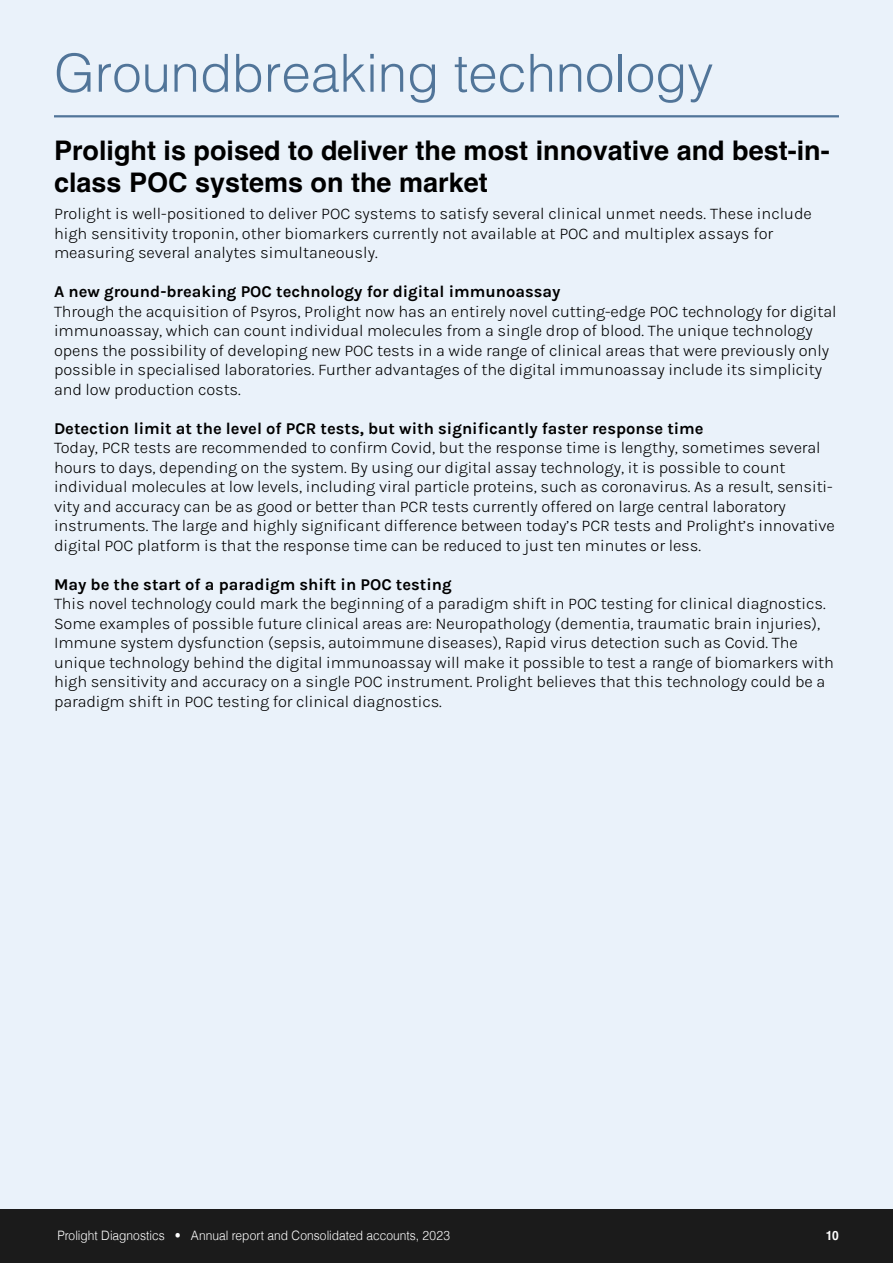
<style>
.page{position:relative;width:893px;height:1263px;background:#fff}
.page>*{position:absolute;margin:0;border:0;box-sizing:border-box;transform-origin:0 0}
.t1{font:300 52.5px "Helvetica";color:#517599}
.t2{font:700 27px/32.4px "Helvetica";color:#000}
.t3{font:300 16.5px/19.5px "Karla";letter-spacing:-.005em;color:#000}
.t4{font:700 16.5px "Karla";color:#000}
.t5{font:300 12.9px "Helvetica";color:#fff;scale:.93 1}
.t6{font:700 12.9px "Helvetica";color:#fff;scale:.93 1}
</style>
<div class="page">
<div style="left:0;top:1209px;width:893px;height:54px;background:#1b1b1b"></div>
<div style="left:0;top:0;width:893px;height:1209px;background:#eaf2fa"></div>
<hr style="left:54px;top:115px;width:785px;height:2px;background:#517599">
<h1 class="t1" style="left:54px;top:28px;width:661px">Groundbreaking technology</h1>
<h2 class="t2" style="left:54px;top:134px;width:777px">Prolight is poised to deliver the most innovative and best-in&shy;class POC systems on the market</h2>
<p class="t3" style="left:54px;top:203px;width:759px">Prolight is well-positioned to deliver POC systems to satisfy several clinical unmet needs. These include high sensitivity troponin, other biomarkers currently not available at POC and multiplex assays for measuring several analytes simultaneously.</p>
<p class="t4" style="left:54px;top:281px;width:508px">A new ground-breaking POC technology for digital immunoassay</p>
<p class="t3" style="left:54px;top:301px;width:784px">Through the acquisition of Psyros, Prolight now has an entirely novel cutting-edge POC technology for digital immunoassay, which can count individual molecules from a single drop of blood. The unique technology opens the possibility of developing new POC tests in a wide range of clinical areas that were previously only possible in specialised laboratories. Further advantages of the digital immunoassay include its simplicity and low production costs.</p>
<p class="t4" style="left:54px;top:417px;width:651px">Detection limit at the level of PCR tests, but with significantly faster response time</p>
<p class="t3" style="left:54px;top:437px;width:782px">Today, PCR tests are recommended to confirm Covid, but the response time is lengthy, sometimes several hours to days, depending on the system. By using our digital assay technology, it is possible to count individual molecules at low levels, including viral particle proteins, such as coronavirus. As a result, sensiti&shy;vity and accuracy can be as good or better than PCR tests currently offered on large central laboratory instruments. The large and highly significant difference between today’s PCR tests and Prolight’s innovative digital POC platform is that the response time can be reduced to just ten minutes or less.</p>
<p class="t4" style="left:54px;top:573px;width:399px">May be the start of a paradigm shift in POC testing</p>
<p class="t3" style="left:54px;top:593px;width:781px">This novel technology could mark the beginning of a paradigm shift in POC testing for clinical diagnostics.<br>Some examples of possible future clinical areas are: Neuropathology (dementia, traumatic brain injuries), Immune system dysfunction (sepsis, autoimmune diseases), Rapid virus detection such as Covid. The unique technology behind the digital immunoassay will make it possible to test a range of biomarkers with high sensitivity and accuracy on a single POC instrument. Prolight believes that this technology could be a paradigm shift in POC testing for clinical diagnostics.</p>
<p class="t5" style="left:57px;top:1225px;width:424px">Prolight Diagnostics • Annual report and Consolidated accounts, 2023</p>
<p class="t6" style="left:826px;top:1225px;width:16px">10</p>
</div>
